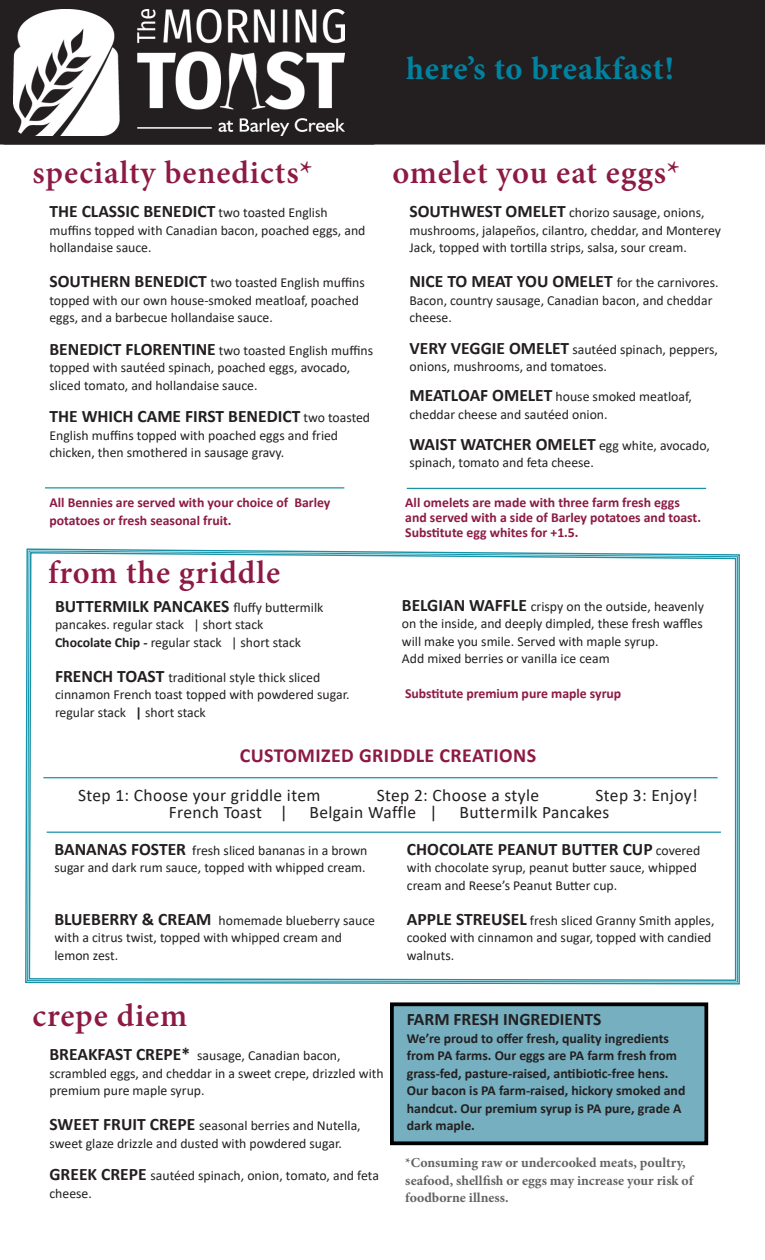
<style>
.page{position:relative;width:765px;height:1260px;background:#fff}
.page>*{position:absolute;margin:0;border:0;box-sizing:border-box;transform-origin:0 0}
.Headings{font:600 32.5px "Minion Pro";letter-spacing:.025em;color:#8c1a44}
.Headings-2{font:700 32.5px "Minion Pro";letter-spacing:.025em;color:#0083a0}
.Item_description{font:600 32.5px "Minion Pro";letter-spacing:.03em;color:#8c1a44}
.Item_description-2{font:700 20px "Calibri";letter-spacing:.02em;color:#8c1a44}
.Item_description-3{font:700 17.5px "Calibri";color:#231f20}
.Item_description-4{font:17.5px "Calibri";letter-spacing:.02em;color:#231f20}
.Item_description-5{font:13.75px/17.5px "Calibri";color:#231f20}
.Item_description-6{font:700 13.75px/17.5px "Calibri";color:#231f20}
.extras_list{font:700 13.75px/15px "Calibri";color:#8c1a44}
.Item_description-7{font:700 13.75px/17.5px "Calibri";color:#8c1a44}
.extras_list-2{font:700 13.75px/17.5px "Minion Pro";color:#636366}
.s1{font-weight:400;font-size:13.75px}
.s2{font-weight:700;font-size:17.5px}
.s3{font-weight:700}
</style>
<div class="page">
<div style="left:2px;top:2px;width:761px;height:141px;background:#231f20"></div>
<div style="left:0;top:0;width:765px;height:145px;border:4px solid #231f20"></div>
<svg style="left:25px;top:548px;width:715px;height:598px"></svg>
<svg style="left:28px;top:551px;width:709px;height:431px"></svg>
<div style="left:390px;top:1002px;width:318px;height:143px;background:#76afbf;border:4px solid #000"></div>
<hr style="left:407px;top:488px;width:299px;height:1px;background:#1892a7">
<div style="left:5px;top:3px;width:368px;height:140px;background:#231f20"></div>
<img style="left:13px;top:9px;width:332px;height:126px">
<div style="left:4px;top:2px;width:370px;height:143px;border:3px solid #231f20"></div>
<hr style="left:43px;top:777px;width:675px;height:1px;background:#1892a7">
<hr style="left:47px;top:832px;width:674px;height:1px;background:#1892a7">
<hr style="left:45px;top:487px;width:299px;height:1px;background:#1892a7">
<p class="Headings-2" style="left:406px;top:45px;width:269px">here’s to breakfast!</p>
<p class="Headings" style="left:33px;top:150px;width:281px">specialty benedicts*</p>
<p class="Item_description-3" style="left:49px;top:199px;width:280px">THE CLASSIC BENEDICT <span class="s1">two toasted English</span></p>
<p class="Item_description-5" style="left:49px;top:221px;width:317px">muffins topped with Canadian bacon, poached eggs, and hollandaise sauce.</p>
<p class="Item_description-5" style="left:49px;top:274px;width:317px"><span class="s2">SOUTHERN BENEDICT</span> two toasted English muffins topped with our own house-smoked meatloaf, poached eggs, and a barbecue hollandaise sauce.</p>
<p class="Item_description-5" style="left:49px;top:341px;width:325px"><span class="s2">BENEDICT FLORENTINE</span> two toasted English muffins topped with sautéed spinach, poached eggs, avocado, sliced tomato, and hollandaise sauce.</p>
<p class="Item_description-3" style="left:49px;top:404px;width:322px">THE WHICH CAME FIRST BENEDICT <span class="s1">two toasted</span></p>
<p class="Item_description-5" style="left:49px;top:426px;width:290px">English muffins topped with poached eggs and fried chicken, then smothered in sausage gravy.</p>
<p class="Item_description-7" style="left:49px;top:494px;width:282px">All Bennies are served with your choice of Barley potatoes or fresh seasonal fruit.</p>
<p class="Item_description" style="left:48px;top:550px;width:234px">from the griddle</p>
<p class="Item_description-3" style="left:55px;top:594px;width:270px">BUTTERMILK PANCAKES <span class="s1">fluffy buttermilk</span></p>
<p class="Item_description-5" style="left:55px;top:616px;width:210px">pancakes. regular stack | short stack</p>
<p class="Item_description-5" style="left:55px;top:633px;width:248px"><span class="s3">Chocolate Chip -</span> regular stack | short stack</p>
<p class="Item_description-5" style="left:55px;top:668px;width:296px"><span class="s2">FRENCH TOAST</span> traditional style thick sliced cinnamon French toast topped with powdered sugar. regular stack <span class="s3">|</span> short stack</p>
<p class="Headings" style="left:393px;top:150px;width:289px">omelet you eat eggs*</p>
<p class="Item_description-5" style="left:409px;top:204px;width:313px"><span class="s2">SOUTHWEST OMELET</span> chorizo sausage, onions, mushrooms, jalapeños, cilantro, cheddar, and Monterey<br>Jack, topped with tortilla strips, salsa, sour cream.</p>
<p class="Item_description-3" style="left:409px;top:269px;width:311px">NICE TO MEAT YOU OMELET <span class="s1">for the carnivores.</span></p>
<p class="Item_description-5" style="left:409px;top:291px;width:305px">Bacon, country sausage, Canadian bacon, and cheddar cheese.</p>
<p class="Item_description-5" style="left:409px;top:340px;width:310px"><span class="s2">VERY VEGGIE OMELET</span> sautéed spinach, peppers, onions, mushrooms, and tomatoes.</p>
<p class="Item_description-5" style="left:409px;top:388px;width:284px"><span class="s2">MEATLOAF OMELET</span> house smoked meatloaf, cheddar cheese and sautéed onion.</p>
<p class="Item_description-3" style="left:409px;top:432px;width:302px">WAIST WATCHER OMELET <span class="s1">egg white, avocado,</span></p>
<p class="Item_description-5" style="left:409px;top:454px;width:186px">spinach, tomato and feta cheese.</p>
<p class="extras_list" style="left:405px;top:495px;width:297px">All omelets are made with three farm fresh eggs and served with a side of Barley potatoes and toast.<br>Substitute egg whites for +1.5.</p>
<p class="Item_description-5" style="left:402px;top:597px;width:304px;text-align:justify"><span class="s2">BELGIAN WAFFLE</span> crispy on the outside, heavenly on the inside, and deeply dimpled, these fresh waffles will make you smile. Served with maple syrup.</p>
<p class="Item_description-5" style="left:402px;top:649px;width:209px">Add mixed berries or vanilla ice ceam</p>
<p class="Item_description-7" style="left:405px;top:685px;width:218px">Substitute premium pure maple syrup</p>
<p class="Item_description-2" style="left:240px;top:741px;width:298px">CUSTOMIZED GRIDDLE CREATIONS</p>
<p class="Item_description-4" style="left:78px;top:783px;width:244px">Step 1: Choose your griddle item</p>
<p class="Item_description-4" style="left:377px;top:783px;width:164px">Step 2: Choose a style</p>
<p class="Item_description-4" style="left:596px;top:783px;width:104px">Step 3: Enjoy!</p>
<p class="Item_description-4" style="left:169px;top:800px;width:270px">French Toast | Belgain Waffle |</p>
<p class="Item_description-4" style="left:460px;top:800px;width:151px">Buttermilk Pancakes</p>
<p class="Item_description-5" style="left:54px;top:841px;width:315px"><span class="s2">BANANAS FOSTER</span> fresh sliced bananas in a brown sugar and dark rum sauce, topped with whipped cream.</p>
<p class="Item_description-5" style="left:54px;top:911px;width:322px"><span class="s2">BLUEBERRY &amp; CREAM</span> homemade blueberry sauce with a citrus twist, topped with whipped cream and lemon zest.</p>
<p class="Headings" style="left:33px;top:993px;width:156px">crepe diem</p>
<p class="Item_description-5" style="left:49px;top:1047px;width:336px"><span class="s2">BREAKFAST CREPE*</span> sausage, Canadian bacon, scrambled eggs, and cheddar in a sweet crepe, drizzled with premium pure maple syrup.</p>
<p class="Item_description-5" style="left:49px;top:1117px;width:313px"><span class="s2">SWEET FRUIT CREPE</span> seasonal berries and Nutella, sweet glaze drizzle and dusted with powdered sugar.</p>
<p class="Item_description-5" style="left:49px;top:1167px;width:331px"><span class="s2">GREEK CREPE</span> sautéed spinach, onion, tomato, and feta cheese.</p>
<p class="Item_description-3" style="left:407px;top:837px;width:295px">CHOCOLATE PEANUT BUTTER CUP <span class="s1">covered</span></p>
<p class="Item_description-5" style="left:407px;top:859px;width:292px">with chocolate syrup, peanut butter sauce, whipped cream and Reese’s Peanut Butter cup.</p>
<p class="Item_description-5" style="left:407px;top:911px;width:309px"><span class="s2">APPLE STREUSEL</span> fresh sliced Granny Smith apples, cooked with cinnamon and sugar, topped with candied walnuts.</p>
<p class="Item_description-3" style="left:407px;top:1007px;width:196px">FARM FRESH INGREDIENTS</p>
<p class="Item_description-6" style="left:407px;top:1029px;width:280px">We’re proud to offer fresh, quality ingredients from PA farms. Our eggs are PA farm fresh from grass-fed, pasture-raised, antibiotic-free hens.<br>Our bacon is PA farm-raised, hickory smoked and handcut. Our premium syrup is PA pure, grade A dark maple.</p>
<p class="extras_list-2" style="left:405px;top:1154px;width:289px">*Consuming raw or undercooked meats, poultry, seafood, shellfish or eggs may increase your risk of foodborne illness.</p>
</div>
